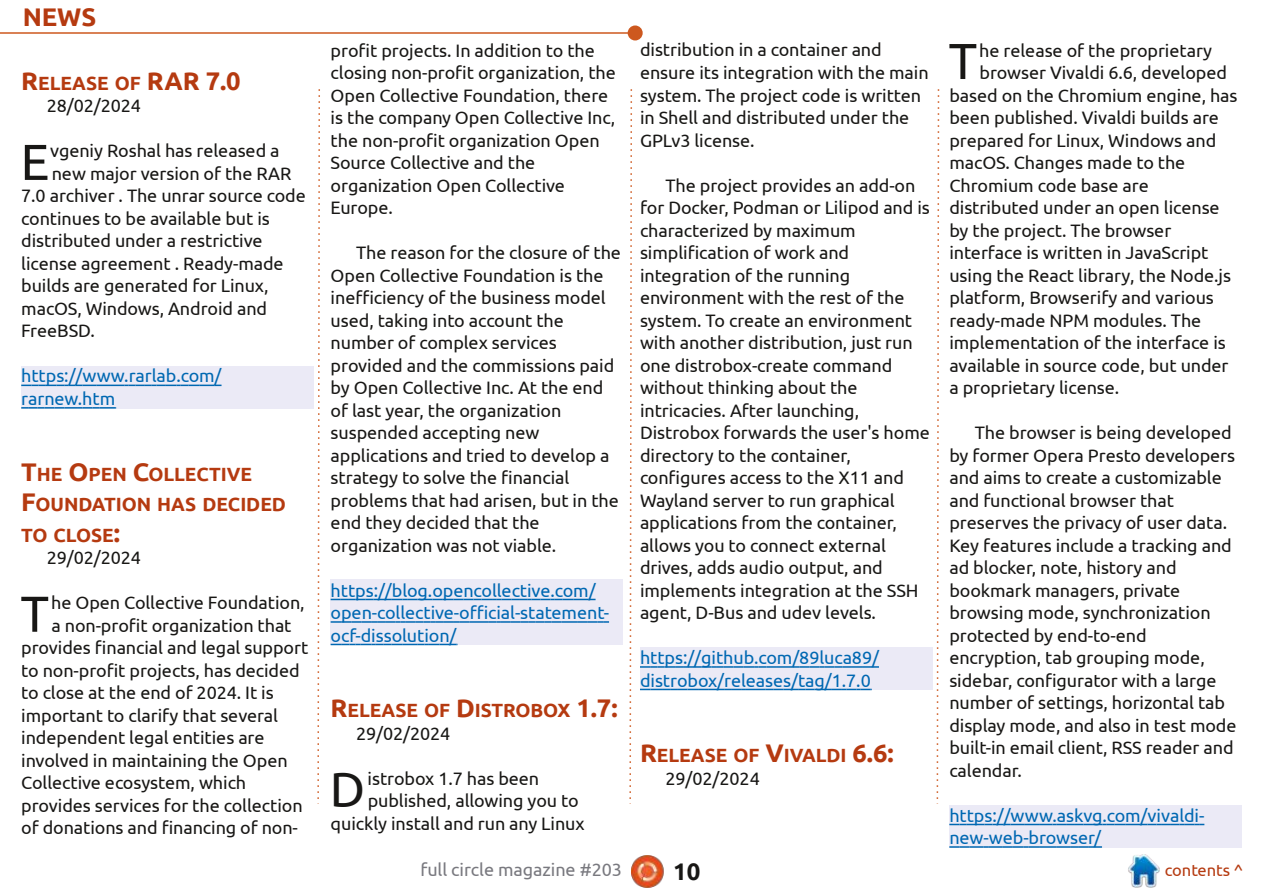
<style>
.page{position:relative;width:1263px;height:893px;background:#fff}
.page>*{position:absolute;margin:0;border:0;box-sizing:border-box;transform-origin:0 0}
.t1{font:50.4px "Ubuntu";color:#181715}
.t2{font:49.65px "Ubuntu";color:#181715}
.t3{font:700 25.5px "Ubuntu";color:#b53a10}
.t4{font:700 24px "Ubuntu";color:#181715}
.t5{font:700 19.2px/30.6px "Ubuntu";color:#b53a10}
.t6{font:18px/22.5px "Ubuntu";letter-spacing:-.005em;color:#181715}
.t7{font:18px/22.5px "Ubuntu";letter-spacing:-.005em;color:#0068b2}
.t8{font:18px "Ubuntu";letter-spacing:-.005em;color:#79797f}
.t9{font:16.5px "Ubuntu";letter-spacing:-.005em;color:#b53a10}
.s1{font-size:25.5px}
</style>
<div class="page">
<img style="left:631px;top:855px;width:33px;height:33px">
<img style="left:1128px;top:855px;width:32px;height:32px">
<hr style="left:0;top:32px;width:635px;height:2px;background:#cd581e">
<div style="left:628px;top:25px;width:15px;height:15px;background:#cd581e;border-radius:50%"></div>
<svg style="left:629px;top:89px;width:4px;height:715px"></svg>
<svg style="left:317px;top:89px;width:3px;height:715px"></svg>
<svg style="left:936px;top:89px;width:4px;height:715px"></svg>
<div style="left:21px;top:366px;width:293px;height:42px;background:#ebeaf6"></div>
<div style="left:331px;top:580px;width:292px;height:65px;background:#ebeaf6"></div>
<div style="left:640px;top:647px;width:292px;height:43px;background:#ebeaf6"></div>
<div style="left:949px;top:805px;width:293px;height:42px;background:#ebeaf6"></div>
<svg style="left:21px;top:385px;width:201px;height:1px"></svg>
<svg style="left:21px;top:407px;width:95px;height:2px"></svg>
<svg style="left:331px;top:599px;width:264px;height:1px"></svg>
<svg style="left:331px;top:621px;width:278px;height:2px"></svg>
<svg style="left:331px;top:644px;width:126px;height:1px"></svg>
<svg style="left:640px;top:666px;width:239px;height:2px"></svg>
<svg style="left:640px;top:689px;width:232px;height:1px"></svg>
<svg style="left:949px;top:824px;width:255px;height:1px"></svg>
<svg style="left:949px;top:846px;width:153px;height:2px"></svg>
<h3 class="t3" style="left:23px;top:2px;width:75px">NEWS</h3>
<p class="t5" style="left:21px;top:67px;width:221px"><span class="s1">R</span>ELEASE OF <span class="s1">RAR 7.0</span></p>
<p class="t6" style="left:47px;top:94px;width:96px">28/02/2024</p>
<h1 class="t1" style="left:21px;top:133px;width:30px">E</h1>
<p class="t6" style="left:50px;top:139px;width:231px">vgeniy Roshal has released a</p>
<p class="t6" style="left:52px;top:162px;width:241px">new major version of the RAR</p>
<p class="t6" style="left:21px;top:184px;width:286px">7.0 archiver . The unrar source code</p>
<p class="t6" style="left:21px;top:207px;width:250px">continues to be available but is</p>
<p class="t6" style="left:21px;top:229px;width:243px">distributed under a restrictive</p>
<p class="t6" style="left:21px;top:252px;width:264px">license agreement . Ready-made</p>
<p class="t6" style="left:21px;top:274px;width:249px">builds are generated for Linux,</p>
<p class="t6" style="left:21px;top:297px;width:247px">macOS, Windows, Android and</p>
<p class="t6" style="left:21px;top:319px;width:75px">FreeBSD.</p>
<p class="t7" style="left:21px;top:364px;width:202px">https://www.rarlab.com/ rarnew.htm</p>
<p class="t5" style="left:21px;top:458px;width:266px"><span class="s1">T</span>HE <span class="s1">O</span>PEN <span class="s1">C</span>OLLECTIVE<br><span class="s1">F</span>OUNDATION HAS DECIDED<br>TO CLOSE<span class="s1">:</span></p>
<p class="t6" style="left:47px;top:546px;width:96px">29/02/2024</p>
<h1 class="t1" style="left:21px;top:585px;width:30px">T</h1>
<p class="t6" style="left:51px;top:591px;width:255px">he Open Collective Foundation,</p>
<p class="t6" style="left:51px;top:614px;width:242px">a non-profit organization that</p>
<p class="t6" style="left:21px;top:636px;width:288px">provides financial and legal support</p>
<p class="t6" style="left:21px;top:659px;width:280px">to non-profit projects, has decided</p>
<p class="t6" style="left:21px;top:681px;width:254px">to close at the end of 2024. It is</p>
<p class="t6" style="left:21px;top:704px;width:258px">important to clarify that several</p>
<p class="t6" style="left:21px;top:726px;width:245px">independent legal entities are</p>
<p class="t6" style="left:21px;top:749px;width:268px">involved in maintaining the Open</p>
<p class="t6" style="left:21px;top:771px;width:226px">Collective ecosystem, which</p>
<p class="t6" style="left:21px;top:794px;width:283px">provides services for the collection</p>
<p class="t6" style="left:21px;top:816px;width:278px">of donations and financing of non-</p>
<p class="t6" style="left:331px;top:39px;width:287px">profit projects. In addition to the closing non-profit organization, the<br>Open Collective Foundation, there is the company Open Collective Inc, the non-profit organization Open<br>Source Collective and the organization Open Collective<br>Europe.</p>
<p class="t6" style="left:331px;top:241px;width:292px;text-indent:26px">The reason for the closure of the<br>Open Collective Foundation is the inefficiency of the business model used, taking into account the number of complex services provided and the commissions paid by Open Collective Inc. At the end of last year, the organization suspended accepting new applications and tried to develop a strategy to solve the financial problems that had arisen, but in the end they decided that the organization was not viable.</p>
<p class="t7" style="left:331px;top:579px;width:280px">https://blog.opencollective.com/ open-collective-official-statement&shy;ocf-dissolution/</p>
<p class="t5" style="left:331px;top:695px;width:288px"><span class="s1">R</span>ELEASE OF <span class="s1">D</span>ISTROBOX <span class="s1">1.7:</span></p>
<p class="t6" style="left:356px;top:722px;width:96px">29/02/2024</p>
<h2 class="t2" style="left:330px;top:761px;width:37px">D</h2>
<p class="t6" style="left:368px;top:767px;width:173px">istrobox 1.7 has been</p>
<p class="t6" style="left:368px;top:789px;width:212px">published, allowing you to</p>
<p class="t6" style="left:331px;top:812px;width:255px">quickly install and run any Linux</p>
<p class="t6" style="left:640px;top:39px;width:290px">distribution in a container and ensure its integration with the main system. The project code is written in Shell and distributed under the<br>GPLv3 license.</p>
<p class="t6" style="left:640px;top:174px;width:291px;text-indent:26px">The project provides an add-on for Docker, Podman or Lilipod and is characterized by maximum simplification of work and integration of the running environment with the rest of the system. To create an environment with another distribution, just run one distrobox-create command without thinking about the intricacies. After launching,<br>Distrobox forwards the user's home directory to the container, configures access to the X11 and<br>Wayland server to run graphical applications from the container, allows you to connect external drives, adds audio output, and implements integration at the SSH agent, D-Bus and udev levels.</p>
<p class="t7" style="left:640px;top:646px;width:240px">https://github.com/89luca89/ distrobox/releases/tag/1.7.0</p>
<p class="t5" style="left:640px;top:740px;width:255px"><span class="s1">R</span>ELEASE OF <span class="s1">V</span>IVALDI <span class="s1">6.6:</span></p>
<p class="t6" style="left:665px;top:767px;width:96px">29/02/2024</p>
<h1 class="t1" style="left:949px;top:32px;width:30px">T</h1>
<p class="t6" style="left:979px;top:39px;width:234px">he release of the proprietary</p>
<p class="t6" style="left:979px;top:61px;width:249px">browser Vivaldi 6.6, developed</p>
<p class="t6" style="left:949px;top:84px;width:290px">based on the Chromium engine, has</p>
<p class="t6" style="left:949px;top:106px;width:271px">been published. Vivaldi builds are</p>
<p class="t6" style="left:949px;top:129px;width:268px">prepared for Linux, Windows and</p>
<p class="t6" style="left:949px;top:151px;width:237px">macOS. Changes made to the</p>
<p class="t6" style="left:949px;top:174px;width:201px">Chromium code base are</p>
<p class="t6" style="left:949px;top:196px;width:272px">distributed under an open license</p>
<p class="t6" style="left:949px;top:219px;width:223px">by the project. The browser</p>
<p class="t6" style="left:949px;top:241px;width:261px">interface is written in JavaScript</p>
<p class="t6" style="left:949px;top:264px;width:283px">using the React library, the Node.js</p>
<p class="t6" style="left:949px;top:286px;width:266px">platform, Browserify and various</p>
<p class="t6" style="left:949px;top:309px;width:253px">ready-made NPM modules. The</p>
<p class="t6" style="left:949px;top:331px;width:278px">implementation of the interface is</p>
<p class="t6" style="left:949px;top:354px;width:281px">available in source code, but under</p>
<p class="t6" style="left:949px;top:376px;width:172px">a proprietary license.</p>
<p class="t6" style="left:949px;top:421px;width:289px;text-indent:26px">The browser is being developed by former Opera Presto developers and aims to create a customizable and functional browser that preserves the privacy of user data.<br>Key features include a tracking and ad blocker, note, history and bookmark managers, private browsing mode, synchronization protected by end-to-end encryption, tab grouping mode, sidebar, configurator with a large number of settings, horizontal tab display mode, and also in test mode built-in email client, RSS reader and calendar.</p>
<p class="t7" style="left:949px;top:804px;width:257px">https://www.askvg.com/vivaldi&shy;new-web-browser/</p>
<p class="t8" style="left:420px;top:859px;width:203px">full circle magazine #203</p>
<h3 class="t4" style="left:673px;top:857px;width:29px">10</h3>
<p class="t9" style="left:1165px;top:860px;width:80px">contents ^</p>
</div>
